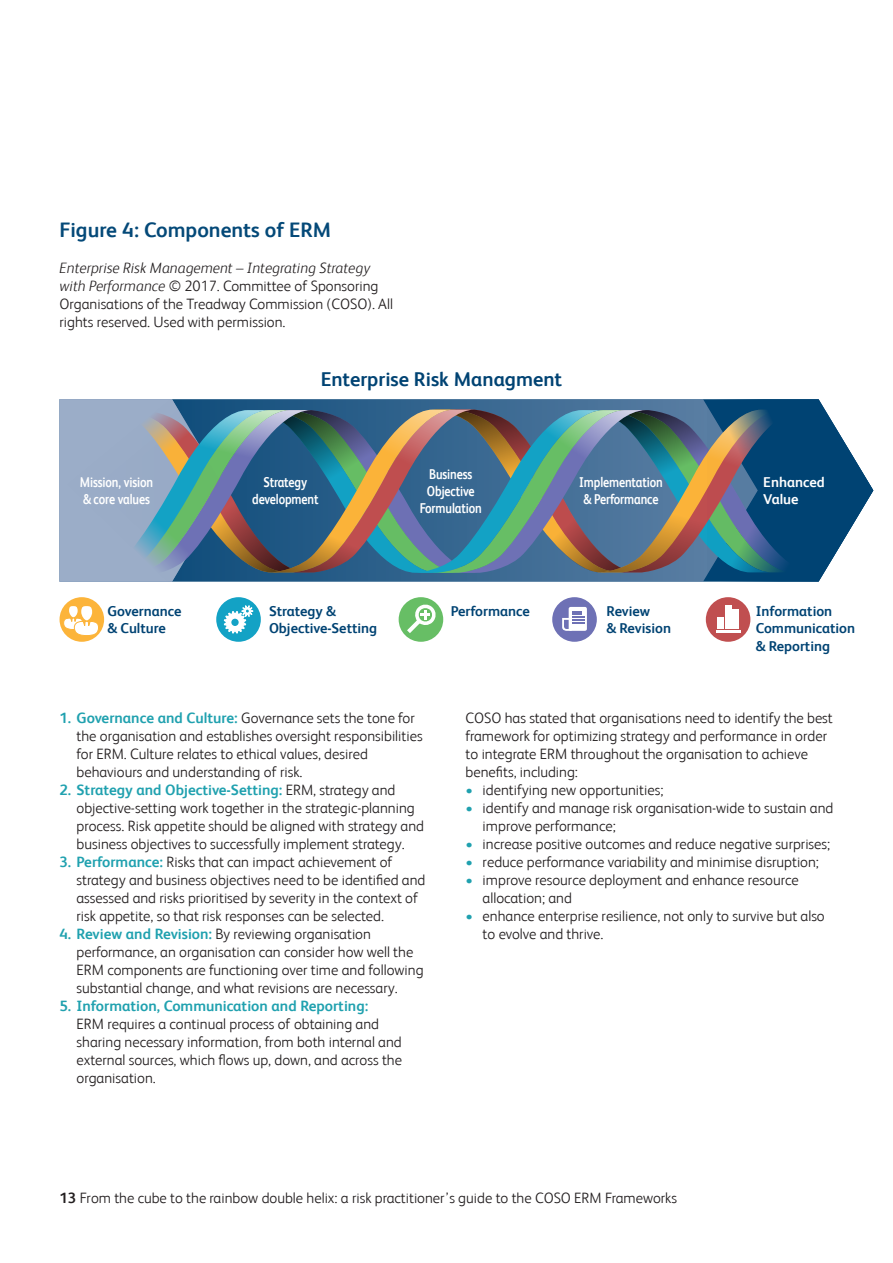
<style>
.page{position:relative;width:893px;height:1263px;background:#fff}
.page>*{position:absolute;margin:0;border:0;box-sizing:border-box;transform-origin:0 0}
.subhead{font:700 21px "FS Albert";color:#044978}
.body_copy{font:700 19.95px "FS Albert";color:#004373}
.body_copy-2{font:300 15px/18px "FS Albert";color:#231f20}
.body_copy-3{font:700 14.25px/17.1px "FS Albert";color:#004373}
.body_copy-4{font:700 14.25px/17.1px "FS Albert";letter-spacing:-.01em;color:#fff;text-align:center;scale:.83 1}
.body_copy-5{font:700 14.25px "FS Albert";letter-spacing:-.01em;color:#fff}
.s1{font-style:italic}
.s2{font-weight:700;color:#20a1af}
.s3{font-weight:700}
</style>
<div class="page">
<svg style="left:60px;top:399px;width:813px;height:183px;background:#5b7b90"></svg>
<div style="left:60px;top:597px;width:44px;height:45px;background:#fcb43a;border-radius:50%"></div>
<svg style="left:216px;top:597px;width:45px;height:45px"></svg>
<div style="left:399px;top:597px;width:44px;height:45px;background:#67be65;border-radius:50%"></div>
<div style="left:552px;top:597px;width:45px;height:45px;background:#6e71b5;border-radius:50%"></div>
<div style="left:706px;top:597px;width:44px;height:45px;background:#c04f50;border-radius:50%"></div>
<svg style="left:63px;top:606px;width:36px;height:30px"></svg>
<svg style="left:221px;top:603px;width:35px;height:34px"></svg>
<svg style="left:406px;top:602px;width:30px;height:31px"></svg>
<div style="left:569px;top:607px;width:18px;height:24px;background:#fff;border-radius:2px"></div>
<hr style="left:572px;top:611px;width:10px;height:4px;background:#6e71b5">
<svg style="left:562px;top:616px;width:22px;height:15px"></svg>
<hr style="left:716px;top:630px;width:24px;height:2px;background:#fff">
<div style="left:717px;top:617px;width:7px;height:12px;background:#fff"></div>
<div style="left:725px;top:605px;width:6px;height:24px;background:#fff"></div>
<div style="left:733px;top:609px;width:6px;height:20px;background:#fff"></div>
<p class="subhead" style="left:60px;top:218px;width:273px">Figure 4: Components of ERM</p>
<p class="body_copy-2" style="left:60px;top:259px;width:335px"><span class="s1">Enterprise Risk Management – Integrating Strategy with Performance</span> © 2017. Committee of Sponsoring Organisations of the Treadway Commission (COSO). All rights reserved. Used with permission.</p>
<p class="body_copy-4" style="left:80px;top:473px;width:90px">Mission, vision</p>
<p class="body_copy-4" style="left:83px;top:490px;width:82px">&amp; core values</p>
<p class="body_copy" style="left:321px;top:367px;width:243px">Enterprise Risk Managment</p>
<p class="body_copy-4" style="left:252px;top:473px;width:81px">Strategy development</p>
<p class="body_copy-4" style="left:429px;top:465px;width:54px">Business</p>
<p class="body_copy-4" style="left:427px;top:482px;width:59px">Objective</p>
<p class="body_copy-4" style="left:420px;top:499px;width:76px">Formulation</p>
<p class="body_copy-4" style="left:579px;top:473px;width:102px">Implementation</p>
<p class="body_copy-4" style="left:583px;top:490px;width:92px">&amp; Performance</p>
<p class="body_copy-3" style="left:108px;top:603px;width:76px">Governance &amp; Culture</p>
<p class="body_copy-3" style="left:269px;top:603px;width:110px">Strategy &amp;<br>Objective-Setting</p>
<p class="body_copy-3" style="left:451px;top:603px;width:81px">Performance</p>
<p class="body_copy-3" style="left:607px;top:603px;width:45px">Review</p>
<p class="body_copy-3" style="left:607px;top:620px;width:66px">&amp; Revision</p>
<p class="body_copy-5" style="left:763px;top:474px;width:63px">Enhanced</p>
<p class="body_copy-5" style="left:763px;top:491px;width:37px">Value</p>
<p class="body_copy-3" style="left:756px;top:603px;width:78px">Information</p>
<p class="body_copy-3" style="left:756px;top:620px;width:101px">Communication</p>
<p class="body_copy-3" style="left:756px;top:637px;width:76px">&amp; Reporting</p>
<p class="body_copy-2" style="left:77px;top:709px;width:348px;text-indent:-17px"><span class="s2">1. Governance and Culture:</span> Governance sets the tone for the organisation and establishes oversight responsibilities for ERM. Culture relates to ethical values, desired behaviours and understanding of risk.</p>
<p class="body_copy-2" style="left:77px;top:781px;width:349px;text-indent:-17px"><span class="s2">2. Strategy and Objective-Setting:</span> ERM, strategy and objective-setting work together in the strategic-planning process. Risk appetite should be aligned with strategy and business objectives to successfully implement strategy.</p>
<p class="body_copy-2" style="left:77px;top:853px;width:350px;text-indent:-17px"><span class="s2">3. Performance:</span> Risks that can impact achievement of strategy and business objectives need to be identified and assessed and risks prioritised by severity in the context of risk appetite, so that risk responses can be selected.</p>
<p class="body_copy-2" style="left:77px;top:925px;width:349px;text-indent:-17px"><span class="s2">4. Review and Revision:</span> By reviewing organisation performance, an organisation can consider how well the ERM components are functioning over time and following substantial change, and what revisions are necessary.</p>
<p class="body_copy-2" style="left:77px;top:997px;width:327px;text-indent:-17px"><span class="s2">5. Information, Communication and Reporting:<br></span>ERM requires a continual process of obtaining and sharing necessary information, from both internal and external sources, which flows up, down, and across the organisation.</p>
<p class="body_copy-2" style="left:466px;top:709px;width:369px">COSO has stated that organisations need to identify the best framework for optimizing strategy and performance in order to integrate ERM throughout the organisation to achieve benefits, including:</p>
<p class="body_copy-2" style="left:466px;top:781px;width:199px"><span class="s2">•</span> identifying new opportunities;</p>
<p class="body_copy-2" style="left:483px;top:799px;width:352px;text-indent:-17px"><span class="s2">•</span> identify and manage risk organisation-wide to sustain and improve performance;</p>
<p class="body_copy-2" style="left:466px;top:835px;width:366px"><span class="s2">•</span> increase positive outcomes and reduce negative surprises;</p>
<p class="body_copy-2" style="left:466px;top:853px;width:355px"><span class="s2">•</span> reduce performance variability and minimise disruption;</p>
<p class="body_copy-2" style="left:483px;top:871px;width:318px;text-indent:-17px"><span class="s2">•</span> improve resource deployment and enhance resource allocation; and</p>
<p class="body_copy-2" style="left:483px;top:907px;width:344px;text-indent:-17px"><span class="s2">•</span> enhance enterprise resilience, not only to survive but also to evolve and thrive.</p>
<p class="body_copy-2" style="left:60px;top:1189px;width:619px"><span class="s3">13</span> From the cube to the rainbow double helix: a risk practitioner’s guide to the COSO ERM Frameworks</p>
</div>
